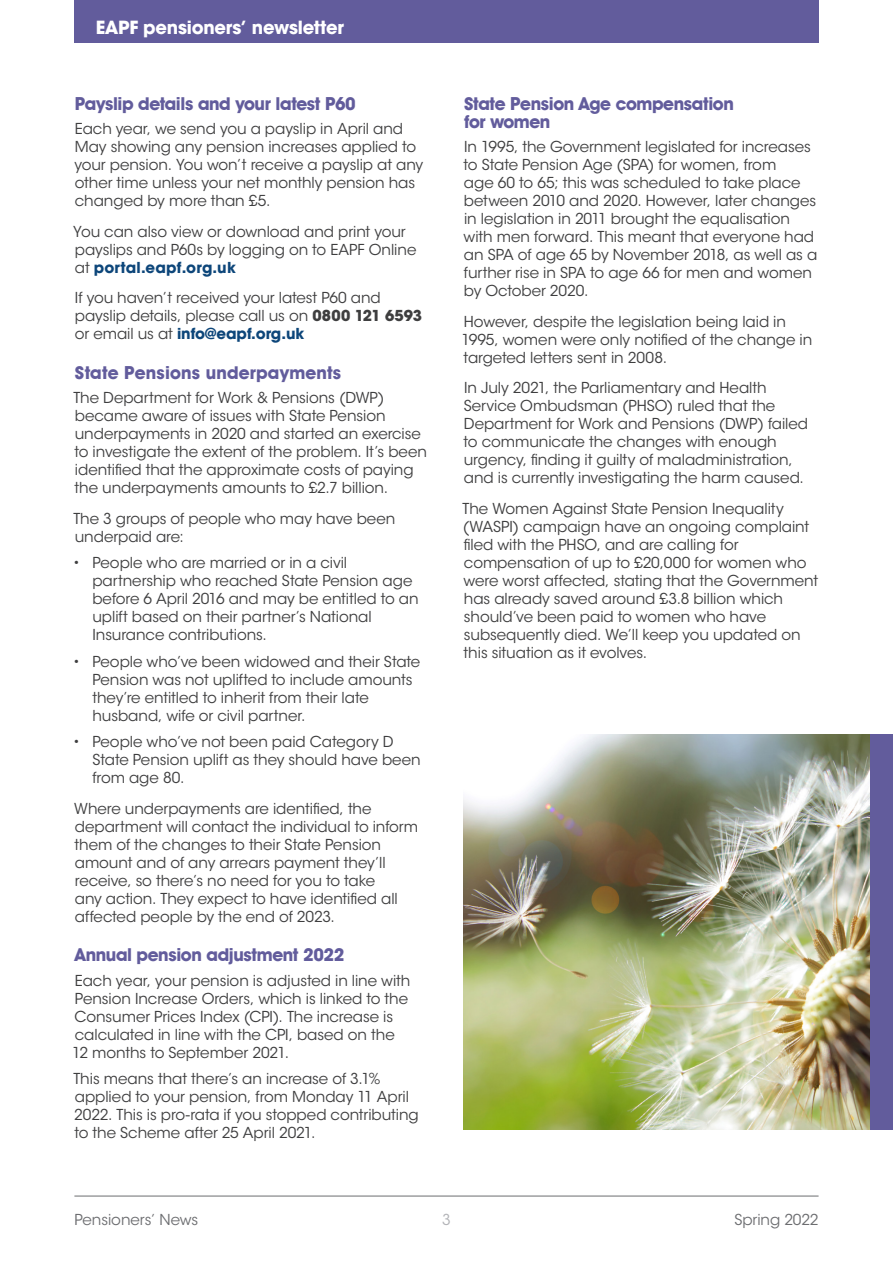
<style>
.page{position:relative;width:893px;height:1263px;background:#fff}
.page>*{position:absolute;margin:0;border:0;box-sizing:border-box;transform-origin:0 0}
.t1{font:700 18px/18px "Avant Garde IT Cby BT";letter-spacing:-.02em;color:#625c9c}
.t2{font:700 18px "Avant Garde IT Cby BT";letter-spacing:.01em;color:#625c9c}
.t3{font:700 18px "ITC Avant Garde Std";letter-spacing:-.015em;color:#fff}
.New_Text_Di{font:15px/18px "ITC Avant Garde Std";letter-spacing:-.005em;color:#3e3e3f}
.Bullets{font:15px/18px "ITC Avant Garde Std";letter-spacing:-.005em;color:#3e3e3f}
.t4{font:15px "ITC Avant Garde Std";letter-spacing:-.005em;color:#6c6d70}
.t5{font:15px "ITC Avant Garde Std";color:#b2b3b7}
.s1{font-weight:700;color:#0d467a}
.s2{font-weight:700}
</style>
<div class="page">
<img style="left:463px;top:734px;width:408px;height:396px">
<div style="left:871px;top:734px;width:22px;height:396px;background:#625c9c"></div>
<hr style="left:74px;top:1196px;width:745px;height:1px;background:#6c6d70">
<div style="left:74px;top:0;width:745px;height:43px;background:#625c9c"></div>
<p class="t3" style="left:96px;top:16px;width:250px">EAPF pensioners’ newsletter</p>
<p class="t1" style="left:75px;top:94px;width:282px">Payslip details and your latest P60</p>
<p class="New_Text_Di" style="left:74px;top:120px;width:350px">Each year, we send you a payslip in April and May showing any pension increases applied to your pension. You won’t receive a payslip at any other time unless your net monthly pension has changed by more than £5.</p>
<p class="New_Text_Di" style="left:73px;top:222px;width:345px">You can also view or download and print your payslips and P60s by logging on to EAPF Online at <span class="s1">portal.eapf.org.uk</span></p>
<p class="New_Text_Di" style="left:75px;top:289px;width:349px">If you haven’t received your latest P60 and payslip details, please call us on <span class="s2">0800 121 6593 </span>or email us at <span class="s1">info@eapf.org.uk</span></p>
<p class="t2" style="left:75px;top:361px;width:268px">State Pensions underpayments</p>
<p class="New_Text_Di" style="left:73px;top:389px;width:355px">The Department for Work &amp; Pensions (DWP) became aware of issues with State Pension underpayments in 2020 and started an exercise to investigate the extent of the problem. It’s been identified that the approximate costs of paying the underpayments amounts to £2.7 billion.</p>
<p class="New_Text_Di" style="left:73px;top:510px;width:323px">The 3 groups of people who may have been underpaid are:</p>
<p class="Bullets" style="left:92px;top:554px;width:328px;text-indent:-20px">• People who are married or in a civil partnership who reached State Pension age before 6 April 2016 and may be entitled to an uplift based on their partner’s National Insurance contributions.</p>
<p class="Bullets" style="left:92px;top:653px;width:329px;text-indent:-20px">• People who’ve been widowed and their State Pension was not uplifted to include amounts they’re entitled to inherit from their late husband, wife or civil partner.</p>
<p class="Bullets" style="left:92px;top:733px;width:330px;text-indent:-20px">• People who’ve not been paid Category D<br>State Pension uplift as they should have been from age 80.</p>
<p class="New_Text_Di" style="left:74px;top:800px;width:345px">Where underpayments are identified, the department will contact the individual to inform them of the changes to their State Pension amount and of any arrears payment they’ll receive, so there’s no need for you to take<br>any action. They expect to have identified all affected people by the end of 2023.</p>
<p class="t1" style="left:75px;top:946px;width:271px">Annual pension adjustment 2022</p>
<p class="New_Text_Di" style="left:72px;top:971px;width:340px">Each year, your pension is adjusted in line with Pension Increase Orders, which is linked to the Consumer Prices Index (CPI). The increase is calculated in line with the CPI, based on the 12 months to September 2021.</p>
<p class="New_Text_Di" style="left:73px;top:1070px;width:347px">This means that there’s an increase of 3.1% applied to your pension, from Monday 11 April 2022. This is pro-rata if you stopped contributing to the Scheme after 25 April 2021.</p>
<p class="t1" style="left:464px;top:94px;width:271px">State Pension Age compensation for women</p>
<p class="New_Text_Di" style="left:464px;top:138px;width:355px">In 1995, the Government legislated for increases to State Pension Age (SPA) for women, from<br>age 60 to 65; this was scheduled to take place between 2010 and 2020. However, later changes in legislation in 2011 brought the equalisation with men forward. This meant that everyone had an SPA of age 65 by November 2018, as well as a further rise in SPA to age 66 for men and women by October 2020.</p>
<p class="New_Text_Di" style="left:461px;top:312px;width:352px">However, despite the legislation being laid in<br>1995, women were only notified of the change in targeted letters sent in 2008.</p>
<p class="New_Text_Di" style="left:464px;top:379px;width:346px">In July 2021, the Parliamentary and Health Service Ombudsman (PHSO) ruled that the Department for Work and Pensions (DWP) failed to communicate the changes with enough urgency, finding it guilty of maladministration, and is currently investigating the harm caused.</p>
<p class="New_Text_Di" style="left:462px;top:500px;width:357px">The Women Against State Pension Inequality (WASPI) campaign have an ongoing complaint filed with the PHSO, and are calling for compensation of up to £20,000 for women who were worst affected, stating that the Government has already saved around £3.8 billion which should’ve been paid to women who have subsequently died. We’ll keep you updated on this situation as it evolves.</p>
<p class="t4" style="left:74px;top:1210px;width:125px">Pensioners’ News</p>
<p class="t5" style="left:442px;top:1210px;width:10px">3</p>
<p class="t4" style="left:734px;top:1210px;width:86px">Spring 2022</p>
</div>
